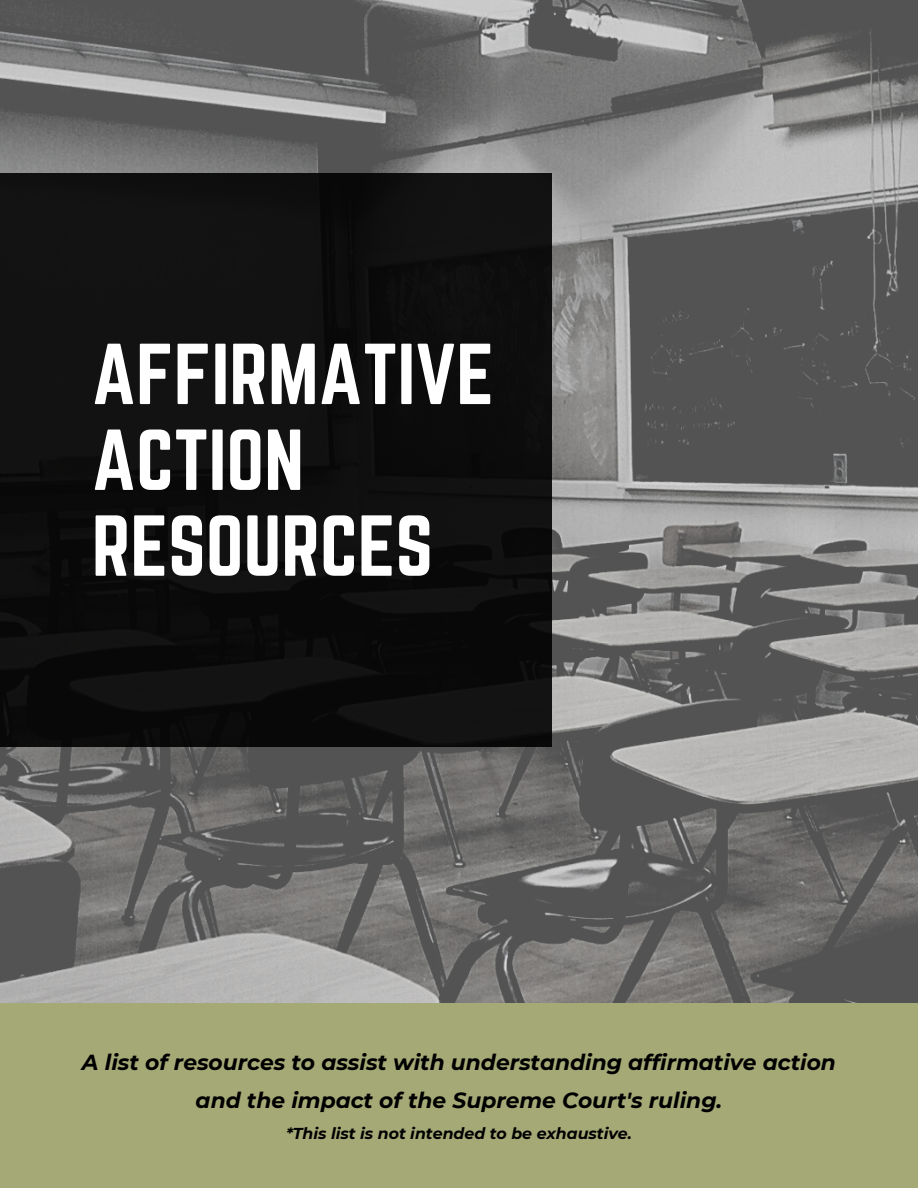
<style>
.page{position:relative;width:918px;height:1188px;background:#fff}
.page>*{position:absolute;margin:0;border:0;box-sizing:border-box;transform-origin:0 0}
.t1{font:75.45px/85.8px "Norwester";color:#fff}
.t2{font:italic 700 21.75px/38.2px "Montserrat";color:#000;text-align:center}
.t3{font:italic 700 15.75px "Montserrat";color:#000}
</style>
<div class="page">
<img style="left:0;top:0;width:918px;height:1003px">
<div style="left:0;top:1003px;width:918px;height:185px;background:#a5a976"></div>
<div style="left:0;top:173px;width:552px;height:574px;background:#101010"></div>
<h1 class="t1" style="left:92px;top:334px;width:404px">AFFIRMATIVE<br>ACTION<br>RESOURCES</h1>
<p class="t2" style="left:82px;top:1042px;width:756px">A list of resources to assist with understanding affirmative action and the impact of the Supreme Court's ruling.</p>
<p class="t3" style="left:286px;top:1122px;width:347px">*This list is not intended to be exhaustive.</p>
</div>
